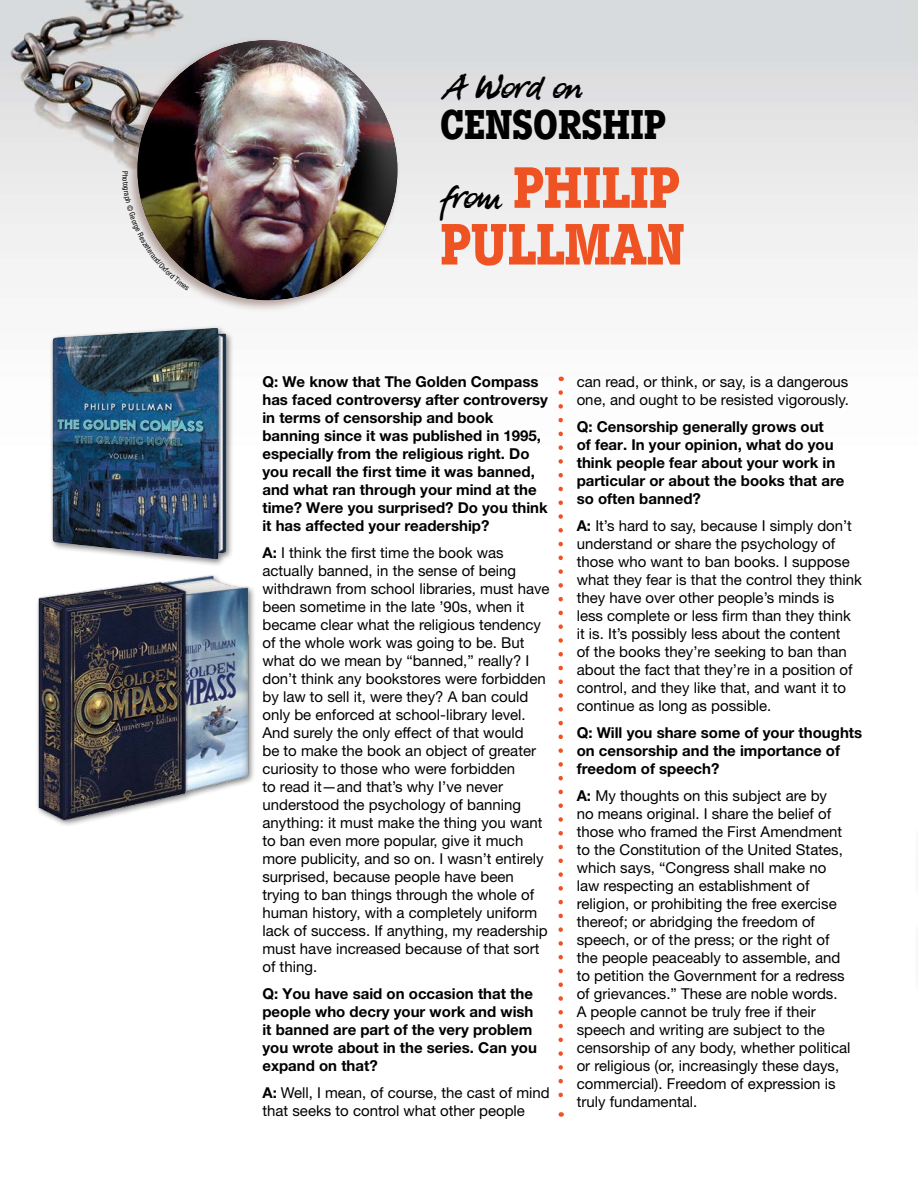
<style>
.page{position:relative;width:918px;height:1188px;background:#fff}
.page>*{position:absolute;margin:0;border:0;box-sizing:border-box;transform-origin:0 0}
.t1{font:700 condensed 57px "Helvetica Neue";color:#000}
.t2{font:700 condensed 56.7px/56.7px "Lubalin Graph Std";color:#f05323}
.t3{font:700 condensed 40.5px "Lubalin Graph Std";color:#000}
.t4{font:36.45px "P22 Freely";letter-spacing:-.01em;color:#000}
.t5{font:15px/18px "Helvetica Neue";color:#000}
.t6{font:700 15px/18px "Helvetica Neue";color:#000}
.s1{font-family:"P22 Freely";font-weight:400;font-stretch:normal;font-size:36.45px;color:#000}
.s2{font-weight:700}
</style>
<div class="page">
<img style="left:0;top:0;width:918px;height:392px">
<div style="left:125px;top:36px;width:276px;height:277px;background:#9b837c;opacity:.75"></div>
<div style="left:154px;top:37px;width:244px;height:247px;background:#fff;opacity:.45"></div>
<div style="left:136px;top:47px;width:255px;height:254px;background:#000;opacity:.5"></div>
<svg style="left:558px;top:392px;width:5px;height:725px"></svg>
<div style="left:49px;top:324px;width:186px;height:243px;background:#000;opacity:.5"></div>
<img style="left:53px;top:328px;width:173px;height:231px">
<div style="left:36px;top:573px;width:220px;height:254px;background:#000;opacity:.5"></div>
<img style="left:36px;top:575px;width:214px;height:249px">
<svg style="left:122px;top:171px;width:67px;height:120px"></svg>
<h3 class="t4" style="left:440px;top:70px;width:143px">A Word on</h3>
<h3 class="t3" style="left:440px;top:98px;width:227px">CENSORSHIP</h3>
<h2 class="t2" style="left:440px;top:159px;width:246px"><span class="s1">from</span> PHILIP<br>PULLMAN</h2>
<p class="t6" style="left:262px;top:372px;width:287px">Q: We know that The Golden Compass has faced controversy after controversy in terms of censorship and book banning since it was published in 1995, especially from the religious right. Do you recall the first time it was banned, and what ran through your mind at the time? Were you surprised? Do you think it has affected your readership?</p>
<p class="t5" style="left:262px;top:543px;width:289px"><span class="s2">A:</span> I think the first time the book was actually banned, in the sense of being withdrawn from school libraries, must have been sometime in the late ’90s, when it became clear what the religious tendency of the whole work was going to be. But what do we mean by “banned,” really? I don’t think any bookstores were forbidden by law to sell it, were they? A ban could only be enforced at school-library level.<br>And surely the only effect of that would<br>be to make the book an object of greater curiosity to those who were forbidden<br>to read it—and that’s why I’ve never understood the psychology of banning anything: it must make the thing you want to ban even more popular, give it much more publicity, and so on. I wasn’t entirely surprised, because people have been trying to ban things through the whole of human history, with a completely uniform lack of success. If anything, my readership must have increased because of that sort of thing.</p>
<p class="t6" style="left:262px;top:984px;width:276px">Q: You have said on occasion that the people who decry your work and wish it banned are part of the very problem you wrote about in the series. Can you expand on that?</p>
<p class="t5" style="left:262px;top:1083px;width:289px"><span class="s2">A:</span> Well, I mean, of course, the cast of mind that seeks to control what other people</p>
<p class="t5" style="left:577px;top:372px;width:274px">can read, or think, or say, is a dangerous one, and ought to be resisted vigorously.</p>
<p class="t6" style="left:577px;top:417px;width:269px">Q: Censorship generally grows out<br>of fear. In your opinion, what do you think people fear about your work in particular or about the books that are so often banned?</p>
<p class="t5" style="left:577px;top:516px;width:287px"><span class="s2">A:</span> It’s hard to say, because I simply don’t understand or share the psychology of those who want to ban books. I suppose what they fear is that the control they think they have over other people’s minds is less complete or less firm than they think it is. It’s possibly less about the content<br>of the books they’re seeking to ban than about the fact that they’re in a position of control, and they like that, and want it to continue as long as possible.</p>
<p class="t6" style="left:577px;top:723px;width:287px">Q: Will you share some of your thoughts on censorship and the importance of freedom of speech?</p>
<p class="t5" style="left:577px;top:786px;width:275px"><span class="s2">A:</span> My thoughts on this subject are by<br>no means original. I share the belief of those who framed the First Amendment to the Constitution of the United States, which says, “Congress shall make no law respecting an establishment of religion, or prohibiting the free exercise thereof; or abridging the freedom of speech, or of the press; or the right of the people peaceably to assemble, and to petition the Government for a redress of grievances.” These are noble words.<br>A people cannot be truly free if their speech and writing are subject to the censorship of any body, whether political or religious (or, increasingly these days, commercial). Freedom of expression is truly fundamental.</p>
<h1 class="t1" style="left:736px;top:817px;width:200px;rotate:3deg">CAUTION</h1>
</div>
